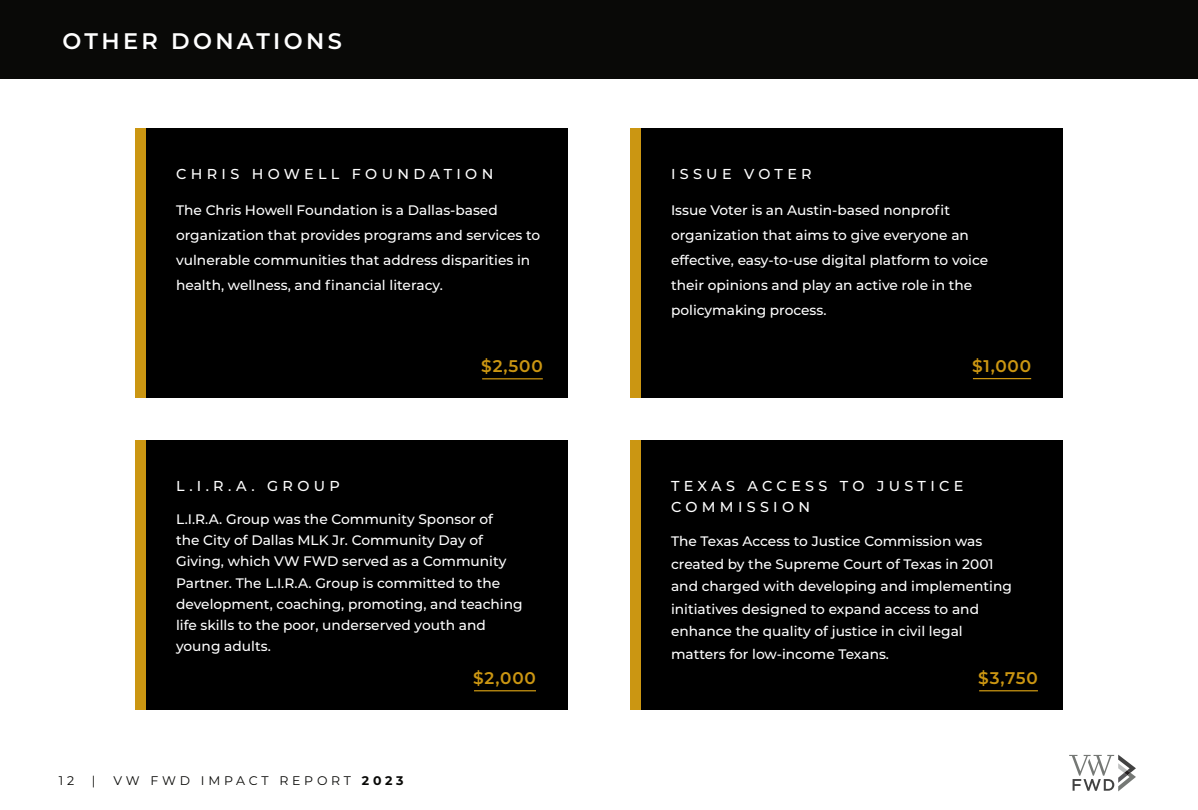
<style>
.page{position:relative;width:1198px;height:810px;background:#fff}
.page>*{position:absolute;margin:0;border:0;box-sizing:border-box;transform-origin:0 0}
.t1{font:600 22.5px "Montserrat";letter-spacing:.15em;color:#fff}
.t2{font:600 16.88px "Montserrat";letter-spacing:.05em;color:#cb9612}
.t3{font:500 14.38px/21.2px "Montserrat";letter-spacing:.3em;color:#fff}
.t4{font:500 13.75px/25px "Montserrat";color:#fff}
.t5{font:12.5px "Montserrat";letter-spacing:.3em;color:#090907}
.s1{font-weight:700}
</style>
<div class="page">
<svg style="left:1069px;top:755px;width:66px;height:36px"></svg>
<div style="left:0;top:0;width:1198px;height:78px;background:#090907"></div>
<div style="left:135px;top:128px;width:433px;height:270px;background:#000"></div>
<div style="left:135px;top:440px;width:433px;height:270px;background:#000"></div>
<div style="left:135px;top:128px;width:10px;height:270px;background:#cb9612"></div>
<div style="left:135px;top:440px;width:10px;height:270px;background:#cb9612"></div>
<div style="left:630px;top:128px;width:433px;height:270px;background:#000"></div>
<div style="left:630px;top:440px;width:433px;height:270px;background:#000"></div>
<div style="left:630px;top:128px;width:10px;height:270px;background:#cb9612"></div>
<div style="left:630px;top:440px;width:10px;height:270px;background:#cb9612"></div>
<hr style="left:482px;top:378px;width:61px;height:1px;background:#cb9612">
<hr style="left:973px;top:378px;width:58px;height:1px;background:#cb9612">
<hr style="left:979px;top:690px;width:59px;height:1px;background:#cb9612">
<hr style="left:474px;top:690px;width:62px;height:1px;background:#cb9612">
<h1 class="t1" style="left:62px;top:25px;width:281px">OTHER DONATIONS</h1>
<p class="t3" style="left:176px;top:162px;width:319px">CHRIS HOWELL FOUNDATION</p>
<p class="t4" style="left:176px;top:197px;width:365px">The Chris Howell Foundation is a Dallas-based organization that provides programs and services to vulnerable communities that address disparities in health, wellness, and financial literacy.</p>
<p class="t3" style="left:671px;top:163px;width:142px">ISSUE VOTER</p>
<p class="t4" style="left:671px;top:197px;width:319px">Issue Voter is an Austin-based nonprofit organization that aims to give everyone an effective, easy-to-use digital platform to voice their opinions and play an active role in the policymaking process.</p>
<p class="t2" style="left:481px;top:354px;width:63px">$2,500</p>
<p class="t2" style="left:972px;top:354px;width:61px">$1,000</p>
<p class="t3" style="left:176px;top:475px;width:165px">L.I.R.A. GROUP</p>
<p class="t4" style="left:176px;top:508px;width:348px;line-height:21.2px">L.I.R.A. Group was the Community Sponsor of<br>the City of Dallas MLK Jr. Community Day of Giving, which VW FWD served as a Community Partner. The L.I.R.A. Group is committed to the development, coaching, promoting, and teaching life skills to the poor, underserved youth and young adults.</p>
<p class="t3" style="left:671px;top:475px;width:294px">TEXAS ACCESS TO JUSTICE<br>COMMISSION</p>
<p class="t4" style="left:671px;top:529px;width:342px;line-height:22.5px">The Texas Access to Justice Commission was created by the Supreme Court of Texas in 2001 and charged with developing and implementing initiatives designed to expand access to and enhance the quality of justice in civil legal matters for low-income Texans.</p>
<p class="t5" style="left:59px;top:772px;width:17px">1 2</p>
<p class="t5" style="left:92px;top:772px;width:5px">|</p>
<p class="t5" style="left:113px;top:772px;width:292px">VW FWD IMPACT REPORT <span class="s1">2023</span></p>
<p class="t2" style="left:473px;top:666px;width:64px">$2,000</p>
<p class="t2" style="left:978px;top:666px;width:61px">$3,750</p>
</div>
